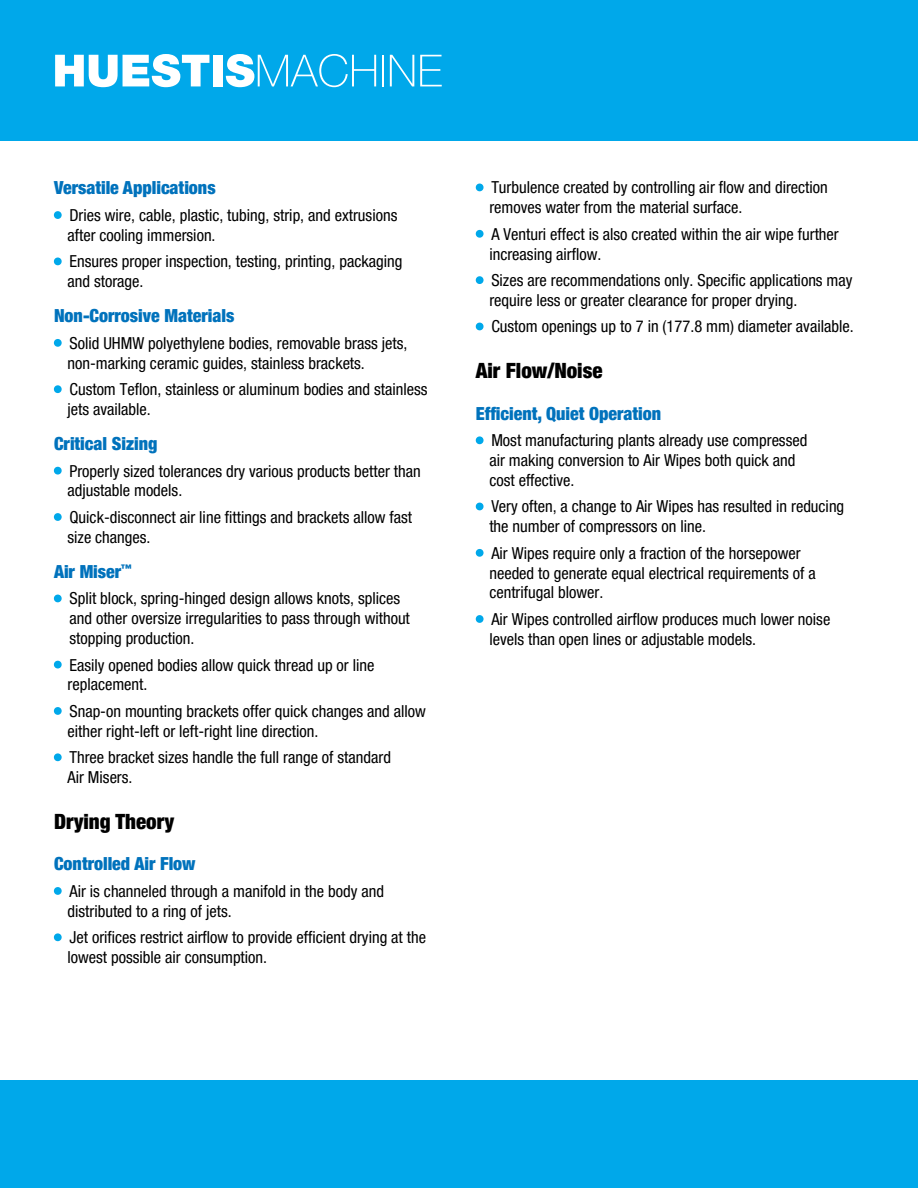
<style>
.page{position:relative;width:918px;height:1188px;background:#fff}
.page>*{position:absolute;margin:0;border:0;box-sizing:border-box;transform-origin:0 0}
.t1{font:900 condensed 21px "Helvetica Neue LT Pro";color:#000}
.t2{font:900 condensed 18px "Helvetica Neue LT Pro";color:#0072bc}
.t3{font:condensed 16.5px/19.8px "Helvetica Neue LT Pro";color:#000}
</style>
<div class="page">
<div style="left:0;top:0;width:918px;height:140px;background:#00a8ea"></div>
<div style="left:0;top:1080px;width:918px;height:108px;background:#00a8ea"></div>
<svg style="left:55px;top:54px;width:154px;height:33px"></svg>
<div style="left:213px;top:55px;width:10px;height:31px;background:#fff"></div>
<svg style="left:226px;top:54px;width:150px;height:33px"></svg>
<hr style="left:382px;top:55px;width:2px;height:31px;background:#fff">
<svg style="left:390px;top:55px;width:24px;height:31px"></svg>
<svg style="left:420px;top:55px;width:22px;height:31px"></svg>
<p class="t2" style="left:54px;top:177px;width:163px">Versatile Applications</p>
<p class="t3" style="left:68px;top:205px;width:331px">Dries wire, cable, plastic, tubing, strip, and extrusions after cooling immersion.</p>
<p class="t3" style="left:68px;top:251px;width:336px">Ensures proper inspection, testing, printing, packaging and storage.</p>
<p class="t2" style="left:54px;top:305px;width:182px">Non-Corrosive Materials</p>
<p class="t3" style="left:68px;top:333px;width:341px">Solid UHMW polyethylene bodies, removable brass jets, non-marking ceramic guides, stainless brackets.</p>
<p class="t3" style="left:68px;top:379px;width:362px">Custom Teflon, stainless or aluminum bodies and stainless jets available.</p>
<p class="t2" style="left:54px;top:433px;width:105px">Critical Sizing</p>
<p class="t3" style="left:68px;top:461px;width:355px">Properly sized tolerances dry various products better than adjustable models.</p>
<p class="t3" style="left:68px;top:507px;width:346px">Quick-disconnect air line fittings and brackets allow fast size changes.</p>
<p class="t2" style="left:54px;top:561px;width:79px">Air Miser<sup>™</sup></p>
<p class="t3" style="left:69px;top:589px;width:342px">Split block, spring-hinged design allows knots, splices and other oversize irregularities to pass through without stopping production.</p>
<p class="t3" style="left:68px;top:655px;width:309px">Easily opened bodies allow quick thread up or line replacement.</p>
<p class="t3" style="left:68px;top:701px;width:360px">Snap-on mounting brackets offer quick changes and allow either right-left or left-right line direction.</p>
<p class="t3" style="left:68px;top:747px;width:325px">Three bracket sizes handle the full range of standard<br>Air Misers.</p>
<p class="t1" style="left:54px;top:809px;width:122px">Drying Theory</p>
<p class="t2" style="left:54px;top:853px;width:143px">Controlled Air Flow</p>
<p class="t3" style="left:68px;top:881px;width:318px">Air is channeled through a manifold in the body and distributed to a ring of jets.</p>
<p class="t3" style="left:68px;top:927px;width:360px">Jet orifices restrict airflow to provide efficient drying at the lowest possible air consumption.</p>
<p class="t3" style="left:489px;top:177px;width:340px">Turbulence created by controlling air flow and direction removes water from the material surface.</p>
<p class="t3" style="left:489px;top:224px;width:351px">A Venturi effect is also created within the air wipe further increasing airflow.</p>
<p class="t3" style="left:489px;top:270px;width:365px">Sizes are recommendations only. Specific applications may require less or greater clearance for proper drying.</p>
<p class="t3" style="left:491px;top:317px;width:364px">Custom openings up to 7 in (177.8 mm) diameter available.</p>
<p class="t1" style="left:476px;top:358px;width:128px">Air Flow/Noise</p>
<p class="t2" style="left:476px;top:403px;width:187px">Efficient, Quiet Operation</p>
<p class="t3" style="left:489px;top:430px;width:320px">Most manufacturing plants already use compressed air making conversion to Air Wipes both quick and cost effective.</p>
<p class="t3" style="left:489px;top:497px;width:356px">Very often, a change to Air Wipes has resulted in reducing the number of compressors on line.</p>
<p class="t3" style="left:489px;top:543px;width:328px">Air Wipes require only a fraction of the horsepower needed to generate equal electrical requirements of a centrifugal blower.</p>
<p class="t3" style="left:489px;top:609px;width:342px">Air Wipes controlled airflow produces much lower noise levels than open lines or adjustable models.</p>
</div>
